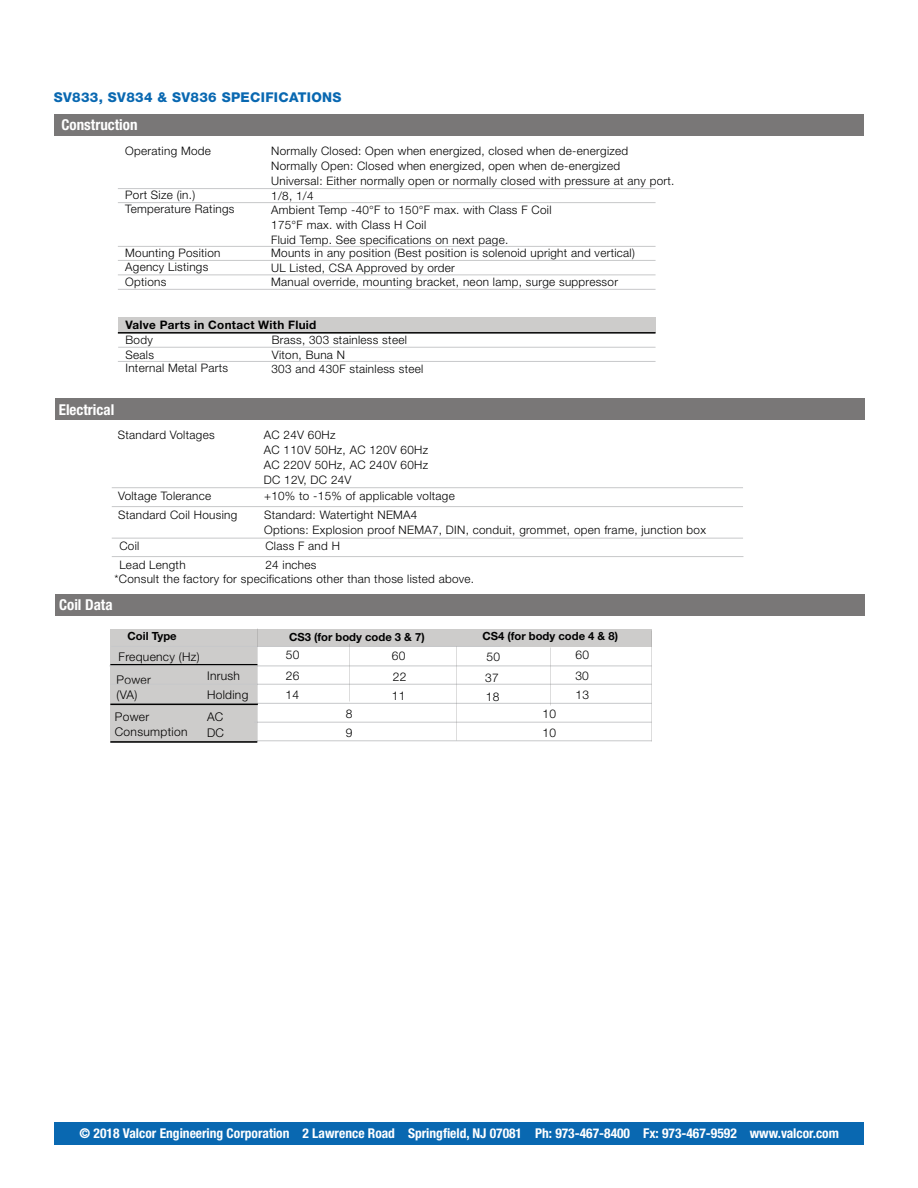
<style>
.page{position:relative;width:918px;height:1188px;background:#fff}
.page>*{position:absolute;margin:0;border:0;box-sizing:border-box;transform-origin:0 0}
.t1{font:700 condensed 15px "Helvetica Neue LT Std";color:#fff}
.t2{font:700 condensed 13.5px "Helvetica Neue LT Std";color:#fff}
.t3{font:800 13.5px "Helvetica Neue LT Std";letter-spacing:.025em;color:#0968b1}
.t4{font:300 12px/15px "Helvetica Neue LT Std";letter-spacing:.025em;color:#010000}
.t5{font:300 11.7px/15px "Helvetica Neue LT Std";letter-spacing:.025em;color:#000}
.t6{font:700 11.7px "Helvetica Neue LT Std";letter-spacing:.025em;color:#000}
.t7{font:700 11.25px "Helvetica Neue LT Std";color:#000}
</style>
<div class="page">
<div style="left:110px;top:647px;width:147px;height:96px;background:#cdcccb"></div>
<div style="left:54px;top:1123px;width:810px;height:22px;background:#0968b1"></div>
<div style="left:54px;top:114px;width:810px;height:21px;background:#797777"></div>
<div style="left:55px;top:399px;width:810px;height:21px;background:#797777"></div>
<hr style="left:112px;top:487px;width:631px;height:1px;background:#c7c8ca">
<hr style="left:118px;top:188px;width:538px;height:1px;background:#c7c8ca">
<hr style="left:118px;top:202px;width:538px;height:1px;background:#c7c8ca">
<hr style="left:118px;top:246px;width:538px;height:1px;background:#c7c8ca">
<hr style="left:118px;top:260px;width:538px;height:1px;background:#c7c8ca">
<hr style="left:118px;top:275px;width:538px;height:1px;background:#c7c8ca">
<hr style="left:118px;top:289px;width:538px;height:1px;background:#c7c8ca">
<hr style="left:118px;top:347px;width:538px;height:1px;background:#c7c8ca">
<div style="left:118px;top:317px;width:538px;height:16px;background:#cdcccb"></div>
<hr style="left:118px;top:332px;width:538px;height:2px;background:#000">
<hr style="left:118px;top:361px;width:538px;height:1px;background:#c7c8ca">
<hr style="left:112px;top:506px;width:631px;height:1px;background:#c7c8ca">
<hr style="left:112px;top:556px;width:631px;height:1px;background:#c7c8ca">
<hr style="left:112px;top:538px;width:631px;height:1px;background:#c7c8ca">
<div style="left:55px;top:594px;width:810px;height:21px;background:#797777"></div>
<div style="left:110px;top:629px;width:542px;height:18px;background:#cdcccb"></div>
<hr style="left:110px;top:664px;width:147px;height:1px;background:#000">
<hr style="left:111px;top:646px;width:389px;height:1px;background:#c7c8ca">
<hr style="left:109px;top:666px;width:543px;height:1px;background:#c7c8ca">
<hr style="left:110px;top:684px;width:542px;height:1px;background:#c7c8ca">
<hr style="left:112px;top:703px;width:540px;height:1px;background:#c7c8ca">
<hr style="left:254px;top:722px;width:398px;height:1px;background:#c7c8ca">
<hr style="left:254px;top:740px;width:398px;height:1px;background:#c7c8ca">
<hr style="left:110px;top:741px;width:147px;height:2px;background:#000">
<hr style="left:110px;top:704px;width:148px;height:1px;background:#000">
<p class="t3" style="left:54px;top:89px;width:289px">SV833, SV834 &amp; SV836 SPECIFICATIONS</p>
<p class="t1" style="left:62px;top:116px;width:78px">Construction</p>
<p class="t5" style="left:125px;top:143px;width:87px">Operating Mode</p>
<p class="t5" style="left:271px;top:144px;width:405px">Normally Closed: Open when energized, closed when de-energized<br>Normally Open: Closed when energized, open when de-energized<br>Universal: Either normally open or normally closed with pressure at any port.</p>
<p class="t5" style="left:125px;top:187px;width:71px">Port Size (in.)</p>
<p class="t5" style="left:271px;top:188px;width:44px">1/8, 1/4</p>
<p class="t5" style="left:125px;top:201px;width:111px">Temperature Ratings</p>
<p class="t5" style="left:271px;top:202px;width:282px">Ambient Temp -40°F to 150°F max. with Class F Coil<br>175°F max. with Class H Coil<br>Fluid Temp. See specifications on next page.</p>
<p class="t5" style="left:125px;top:245px;width:97px">Mounting Position</p>
<p class="t5" style="left:271px;top:245px;width:365px">Mounts in any position (Best position is solenoid upright and vertical)</p>
<p class="t5" style="left:125px;top:259px;width:85px">Agency Listings</p>
<p class="t5" style="left:271px;top:260px;width:185px">UL Listed, CSA Approved by order</p>
<p class="t5" style="left:125px;top:274px;width:43px">Options</p>
<p class="t5" style="left:271px;top:274px;width:348px">Manual override, mounting bracket, neon lamp, surge suppressor</p>
<p class="t6" style="left:125px;top:317px;width:192px">Valve Parts in Contact With Fluid</p>
<p class="t5" style="left:126px;top:332px;width:29px">Body</p>
<p class="t5" style="left:272px;top:332px;width:137px">Brass, 303 stainless steel</p>
<p class="t5" style="left:126px;top:347px;width:30px">Seals</p>
<p class="t5" style="left:272px;top:347px;width:75px">Viton, Buna N</p>
<p class="t5" style="left:125px;top:360px;width:104px">Internal Metal Parts</p>
<p class="t5" style="left:272px;top:361px;width:153px">303 and 430F stainless steel</p>
<p class="t1" style="left:59px;top:400px;width:57px">Electrical</p>
<p class="t5" style="left:118px;top:427px;width:98px">Standard Voltages</p>
<p class="t5" style="left:264px;top:427px;width:166px">AC 24V 60Hz<br>AC 110V 50Hz, AC 120V 60Hz<br>AC 220V 50Hz, AC 240V 60Hz<br>DC 12V, DC 24V</p>
<p class="t5" style="left:118px;top:488px;width:95px">Voltage Tolerance</p>
<p class="t5" style="left:264px;top:488px;width:192px">+10% to -15% of applicable voltage</p>
<p class="t5" style="left:118px;top:507px;width:121px">Standard Coil Housing</p>
<p class="t5" style="left:264px;top:507px;width:443px">Standard: Watertight NEMA4<br>Options: Explosion proof NEMA7, DIN, conduit, grommet, open frame, junction box</p>
<p class="t5" style="left:119px;top:538px;width:21px">Coil</p>
<p class="t5" style="left:265px;top:538px;width:76px">Class F and H</p>
<p class="t5" style="left:119px;top:557px;width:68px">Lead Length</p>
<p class="t5" style="left:265px;top:557px;width:53px">24 inches</p>
<p class="t5" style="left:114px;top:572px;width:361px">*Consult the factory for specifications other than those listed above.</p>
<p class="t1" style="left:59px;top:596px;width:55px">Coil Data</p>
<p class="t7" style="left:128px;top:630px;width:51px">Coil Type</p>
<p class="t4" style="left:119px;top:649px;width:83px">Frequency (Hz)</p>
<p class="t4" style="left:117px;top:672px;width:36px">Power (VA)</p>
<p class="t4" style="left:207px;top:666px;width:43px;line-height:18.6px">Inrush<br>Holding</p>
<p class="t4" style="left:115px;top:709px;width:74px">Power<br>Consumption</p>
<p class="t4" style="left:207px;top:708px;width:18px;line-height:15.9px">AC<br>DC</p>
<p class="t7" style="left:289px;top:630px;width:137px">CS3 (for body code 3 &amp; 7)</p>
<p class="t7" style="left:482px;top:629px;width:137px">CS4 (for body code 4 &amp; 8)</p>
<p class="t4" style="left:286px;top:644px;width:15px;line-height:20.9px">50<br>26</p>
<p class="t4" style="left:285px;top:687px;width:15px">14</p>
<p class="t4" style="left:392px;top:648px;width:15px">60</p>
<p class="t4" style="left:486px;top:649px;width:15px">50</p>
<p class="t4" style="left:576px;top:647px;width:15px">60</p>
<p class="t4" style="left:392px;top:667px;width:16px;line-height:19.2px">22<br>11</p>
<p class="t4" style="left:485px;top:670px;width:15px">37</p>
<p class="t4" style="left:575px;top:668px;width:15px">30</p>
<p class="t4" style="left:486px;top:689px;width:15px">18</p>
<p class="t4" style="left:576px;top:687px;width:15px">13</p>
<p class="t4" style="left:346px;top:706px;width:8px">8</p>
<p class="t4" style="left:542px;top:706px;width:15px">10</p>
<p class="t4" style="left:346px;top:725px;width:8px">9</p>
<p class="t4" style="left:542px;top:725px;width:15px">10</p>
<p class="t2" style="left:80px;top:1125px;width:761px">© 2018 Valcor Engineering Corporation 2 Lawrence Road Springfield, NJ 07081 Ph: 973-467-8400 Fx: 973-467-9592 www.valcor.com</p>
</div>
